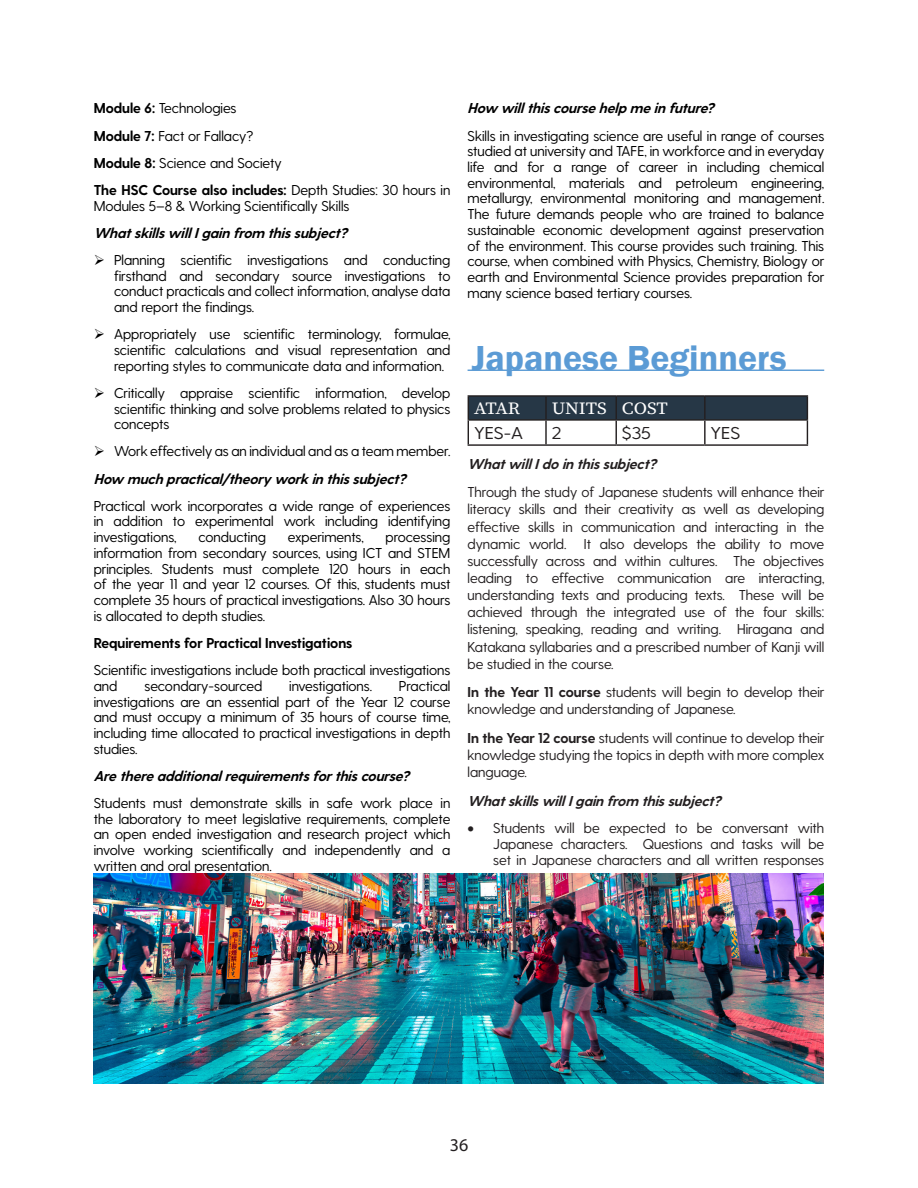
<style>
.page{position:relative;width:918px;height:1188px;background:#fff}
.page>*{position:absolute;margin:0;border:0;box-sizing:border-box;transform-origin:0 0}
.t1{font:600 35.7px "Franklin Gothic";color:#5b9bd5}
.t2{font:18px "Myriad Pro";color:#231f20}
.t3{font:17.1px "Source Serif Pro";letter-spacing:-.01em;color:#fff;scale:1.1 1}
.t4{font:17.1px "Greycliff CF";color:#231f20;scale:1.1 1}
.t5{font:14.25px/15.8px "Greycliff CF";color:#000;text-align:justify}
.t6{font:14.25px/17.1px "Greycliff CF";color:#231f20;text-align:justify}
.t7{font:italic 700 14.25px "Greycliff CF";color:#000}
.t8{font:italic 700 14.25px "Greycliff CF";color:#231f20}
.t9{font:700 14.25px "Greycliff CF";color:#000}
.s1{font-weight:700}
.s2{font-weight:700;font-style:italic}
</style>
<div class="page">
<hr style="left:468px;top:370px;width:356px;height:1px;background:#5b9bd5">
<hr style="left:468px;top:395px;width:78px;height:2px;background:#231f20">
<hr style="left:546px;top:395px;width:70px;height:2px;background:#231f20">
<hr style="left:616px;top:395px;width:89px;height:2px;background:#231f20">
<hr style="left:705px;top:395px;width:103px;height:2px;background:#231f20">
<svg style="left:468px;top:396px;width:340px;height:48px"></svg>
<hr style="left:468px;top:444px;width:78px;height:2px;background:#231f20">
<hr style="left:546px;top:444px;width:70px;height:2px;background:#231f20">
<hr style="left:616px;top:444px;width:89px;height:2px;background:#231f20">
<hr style="left:705px;top:444px;width:103px;height:2px;background:#231f20">
<img style="left:93px;top:873px;width:731px;height:210px">
<p class="t5" style="left:94px;top:95px;width:358px;line-height:27.2px;text-align:left"><span class="s1">Module 6:</span> Technologies<br><span class="s1">Module 7:</span> Fact or Fallacy?<br><span class="s1">Module 8:</span> Science and Society<br><span class="s1">The HSC Course also includes:</span> Depth Studies: 30 hours in</p>
<p class="t5" style="left:94px;top:198px;width:257px">Modules 5–8 &amp; Working Scientifically Skills</p>
<p class="t7" style="left:94px;top:224px;width:260px">WhatskillswillIgainfrom thissubject?</p>
<p class="t5" style="left:114px;top:252px;width:338px;text-indent:-20px">➢ Planning scientific investigations and conducting firsthand and secondary source investigations to conduct practicals and collect information, analyse data and report the findings.</p>
<p class="t5" style="left:114px;top:326px;width:338px;text-indent:-20px">➢ Appropriately use scientific terminology, formulae, scientific calculations and visual representation and reporting styles to communicate data and information.</p>
<p class="t5" style="left:114px;top:385px;width:338px;text-indent:-20px">➢ Critically appraise scientific information, develop scientific thinking and solve problems related to physics concepts</p>
<p class="t5" style="left:94px;top:438px;width:358px;line-height:27.2px">➢ Work effectively as an individual and as a team member.<br><span class="s2">How muchpractical/theoryworkinthissubject?</span></p>
<p class="t5" style="left:94px;top:498px;width:358px">Practical work incorporates a wide range of experiences in addition to experimental work including identifying investigations,</p>
<p class="t5" style="left:199px;top:529px;width:69px">conducting</p>
<p class="t5" style="left:288px;top:529px;width:77px">experiments,</p>
<p class="t5" style="left:94px;top:529px;width:358px;text-indent:292px">processing information from secondary sources, using ICT and STEM principles. Students must complete 120 hours in each of the year 11 and year 12 courses. Of this, students must complete 35 hours of practical investigations. Also 30 hours is allocated to depth studies.</p>
<p class="t9" style="left:94px;top:634px;width:260px">Requirements for Practical Investigations</p>
<p class="t5" style="left:94px;top:662px;width:358px">Scientific investigations include both practical investigations and</p>
<p class="t5" style="left:94px;top:678px;width:358px;text-indent:305px">Practical investigations are an essential part of the Year 12 course and must occupy a minimum of 35 hours of course time, including time allocated to practical investigations in depth studies.</p>
<p class="t7" style="left:94px;top:767px;width:321px">Arethereadditionalrequirementsforthiscourse?</p>
<p class="t5" style="left:94px;top:795px;width:358px">Students must demonstrate skills in safe work place in the laboratory to meet legislative requirements, complete an open ended investigation and research project which involve working scientifically and independently and a written and oral presentation.</p>
<p class="t5" style="left:144px;top:678px;width:119px">secondary-sourced</p>
<p class="t5" style="left:289px;top:678px;width:84px">investigations.</p>
<p class="t7" style="left:468px;top:100px;width:253px">How willthiscoursehelpmeinfuture?</p>
<p class="t5" style="left:468px;top:128px;width:358px">Skills in investigating science are useful in range of courses studied at university and TAFE, in workforce and in everyday life and for a range of career in including chemical environmental, materials and petroleum engineering, metallurgy, environmental monitoring and management.<br>The future demands people who are trained to balance sustainable economic development against preservation of the environment. This course provides such training. This course, when combined with Physics, Chemistry, Biology or earth and Environmental Science provides preparation for many science based tertiary courses.</p>
<h1 class="t1" style="left:472px;top:336px;width:316px">Japanese Beginners</h1>
<p class="t3" style="left:474px;top:397px;width:43px">ATAR</p>
<p class="t3" style="left:552px;top:397px;width:107px">UNITS COST</p>
<p class="t4" style="left:474px;top:423px;width:46px">YES-A</p>
<p class="t4" style="left:552px;top:423px;width:10px">2</p>
<p class="t4" style="left:622px;top:423px;width:28px">$35</p>
<p class="t4" style="left:711px;top:423px;width:28px">YES</p>
<p class="t8" style="left:468px;top:455px;width:195px">WhatwillIdointhissubject?</p>
<p class="t6" style="left:468px;top:484px;width:358px">Through the study of Japanese students will enhance their literacy skills and their creativity as well as developing effective skills in communication and interacting in the dynamic world. It also develops the ability to move successfully across and within cultures. The objectives leading to effective communication are interacting, understanding texts and producing texts. These will be achieved through the integrated use of the four skills: listening, speaking, reading and writing. Hiragana and Katakana syllabaries and a prescribed number of Kanji will be studied in the course.</p>
<p class="t6" style="left:468px;top:684px;width:358px"><span class="s1">In the Year 11 course</span> students will begin to develop their knowledge and understanding of Japanese.</p>
<p class="t6" style="left:468px;top:729px;width:358px"><span class="s1">In the Year 12 course</span> students will continue to develop their knowledge studying the topics in depth with more complex language.</p>
<p class="t8" style="left:468px;top:792px;width:260px">WhatskillswillIgainfrom thissubject?</p>
<p class="t6" style="left:493px;top:820px;width:332px;line-height:15.8px;text-indent:-26px">• Students will be expected to be conversant with Japanese characters. Questions and tasks will be set in Japanese characters and all written responses</p>
<p class="t2" style="left:450px;top:1134px;width:20px">36</p>
</div>
